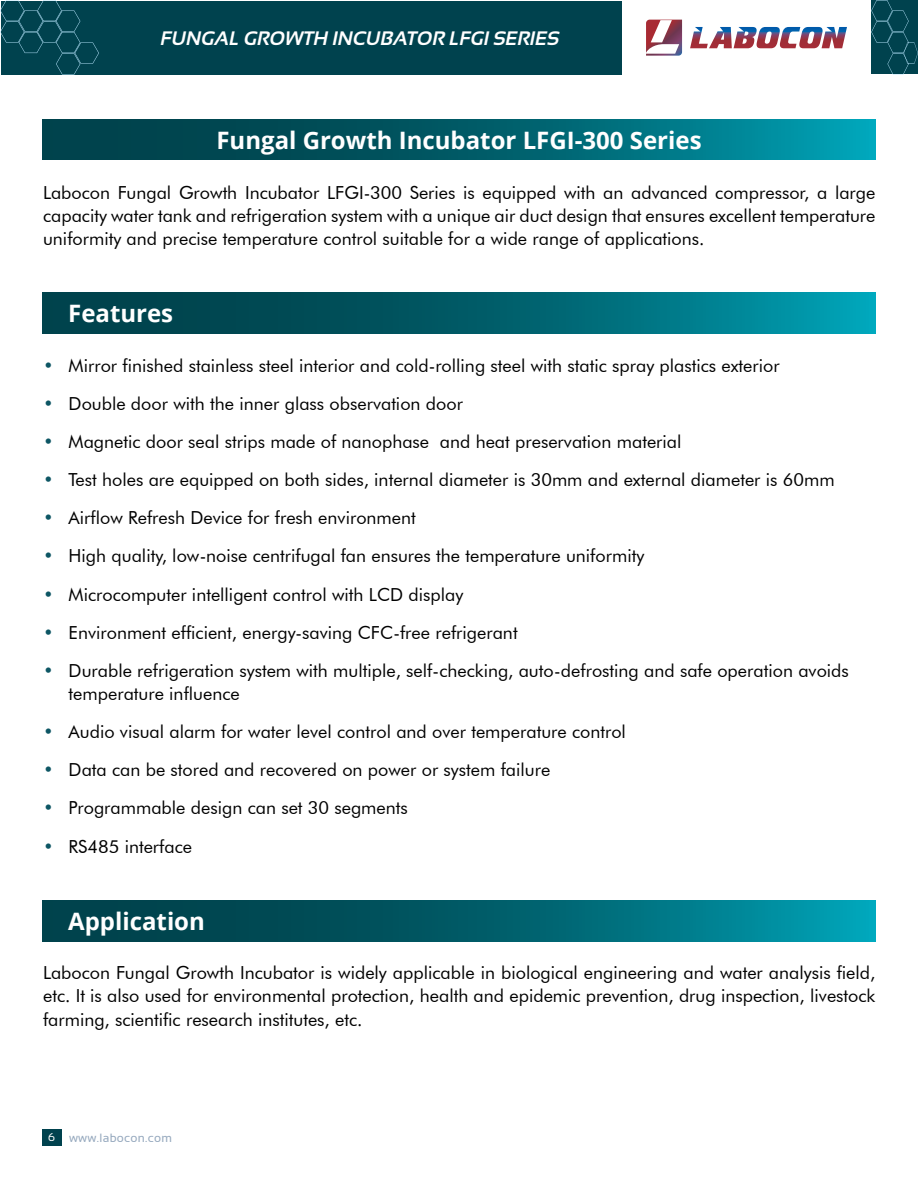
<style>
.page{position:relative;width:918px;height:1188px;background:#fff}
.page>*{position:absolute;margin:0;border:0;box-sizing:border-box;transform-origin:0 0}
.t1{font:700 24px "Open Sans";color:#fff}
.t2{font:italic 700 19.5px "Sansation";color:#fff}
.t3{font:18px/23.2px "Futura BT";color:#000;text-align:justify}
.t4{font:12px "Sansation";letter-spacing:.025em;color:#96a9be}
.s1{color:#0d5664}
.s2{font-size:11.25px;color:#fff}
</style>
<div class="page">
<div style="left:1px;top:1px;width:620px;height:74px;background:#00424e"></div>
<svg style="left:0;top:0;width:99px;height:75px"></svg>
<svg style="left:871px;top:0;width:47px;height:75px;background:#0b4b58"></svg>
<svg style="left:690px;top:27px;width:157px;height:21px"></svg>
<svg style="left:646px;top:20px;width:36px;height:36px"></svg>
<svg style="left:43px;top:119px;width:832px;height:41px;background:#00626f"></svg>
<svg style="left:43px;top:293px;width:832px;height:41px;background:#00626f"></svg>
<svg style="left:43px;top:900px;width:832px;height:41px;background:#00626f"></svg>
<div style="left:42px;top:1129px;width:19px;height:16px;background:#00424e"></div>
<p class="t2" style="left:161px;top:27px;width:400px">FUNGAL GROWTH INCUBATOR LFGI SERIES</p>
<h1 class="t1" style="left:216px;top:123px;width:487px">Fungal Growth Incubator LFGI-300 Series</h1>
<p class="t3" style="left:43px;top:181px;width:834px">Labocon Fungal Growth Incubator LFGI-300 Series is equipped with an advanced compressor, a large capacity water tank and refrigeration system with a unique air duct design that ensures excellent temperature uniformity and precise temperature control suitable for a wide range of applications.</p>
<h1 class="t1" style="left:68px;top:297px;width:107px">Features</h1>
<p class="t3" style="left:43px;top:354px;width:738px"><span class="s1">•</span> Mirror finished stainless steel interior and cold-rolling steel with static spray plastics exterior</p>
<p class="t3" style="left:43px;top:392px;width:421px"><span class="s1">•</span> Double door with the inner glass observation door</p>
<p class="t3" style="left:43px;top:430px;width:640px"><span class="s1">•</span> Magnetic door seal strips made of nanophase and heat preservation material</p>
<p class="t3" style="left:43px;top:468px;width:793px"><span class="s1">•</span> Test holes are equipped on both sides, internal diameter is 30mm and external diameter is 60mm</p>
<p class="t3" style="left:43px;top:506px;width:374px"><span class="s1">•</span> Airflow Refresh Device for fresh environment</p>
<p class="t3" style="left:43px;top:544px;width:603px"><span class="s1">•</span> High quality, low-noise centrifugal fan ensures the temperature uniformity</p>
<p class="t3" style="left:43px;top:582px;width:422px"><span class="s1">•</span> Microcomputer intelligent control with LCD display</p>
<p class="t3" style="left:43px;top:621px;width:476px"><span class="s1">•</span> Environment efficient, energy-saving CFC-free refrigerant</p>
<p class="t3" style="left:69px;top:659px;width:782px;text-indent:-26px"><span class="s1">•</span> Durable refrigeration system with multiple, self-checking, auto-defrosting and safe operation avoids temperature influence</p>
<p class="t3" style="left:43px;top:720px;width:584px"><span class="s1">•</span> Audio visual alarm for water level control and over temperature control</p>
<p class="t3" style="left:43px;top:758px;width:509px"><span class="s1">•</span> Data can be stored and recovered on power or system failure</p>
<p class="t3" style="left:43px;top:796px;width:366px"><span class="s1">•</span> Programmable design can set 30 segments</p>
<p class="t3" style="left:43px;top:834px;width:150px"><span class="s1">•</span> RS485 interface</p>
<h1 class="t1" style="left:68px;top:904px;width:138px">Application</h1>
<p class="t3" style="left:43px;top:961px;width:834px">Labocon Fungal Growth Incubator is widely applicable in biological engineering and water analysis field, etc. It is also used for environmental protection, health and epidemic prevention, drug inspection, livestock farming, scientific research institutes, etc.</p>
<p class="t4" style="left:48px;top:1131px;width:125px"><span class="s2">6</span> www.labocon.com</p>
</div>
